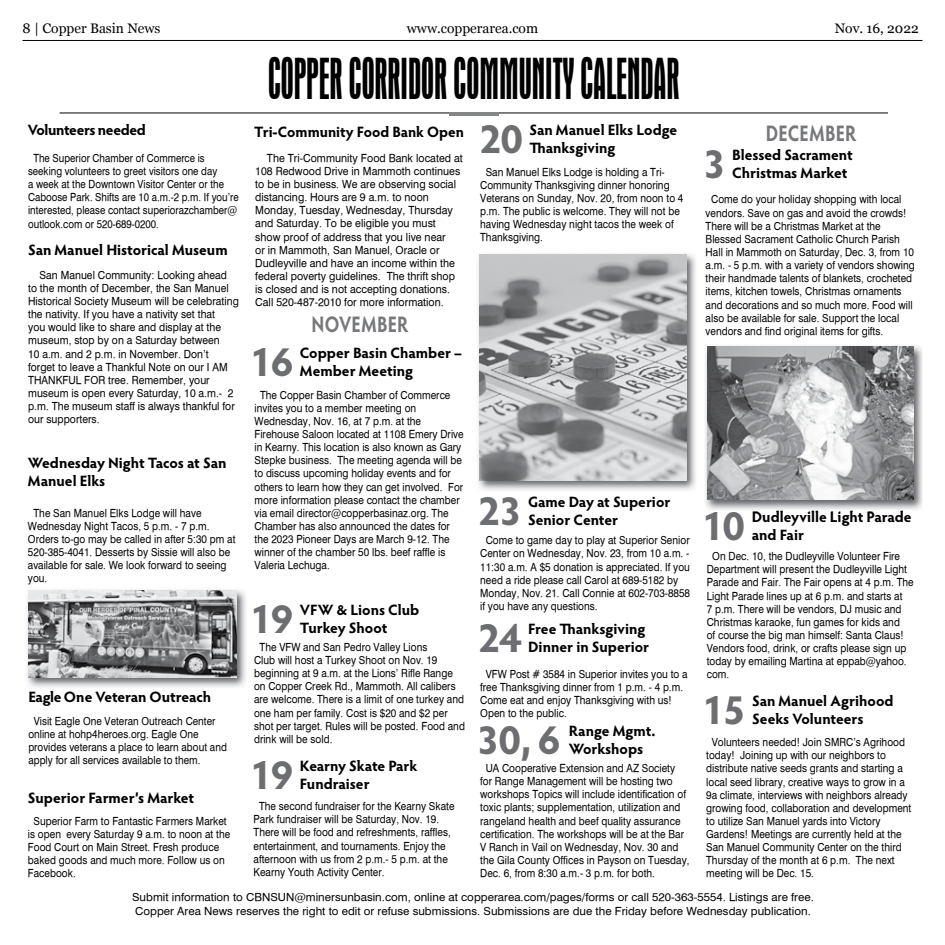
<style>
.page{position:relative;width:945px;height:945px;background:#fff}
.page>*{position:absolute;margin:0;border:0;box-sizing:border-box;transform-origin:0 0}
.t1{font:condensed 60px "Aurora BT";color:#000;scale:.8 1}
.t2{font:700 41.25px "Hypatia Sans Pro";letter-spacing:-.025em;color:#6d6e71}
.t3{font:700 22.5px "Hypatia Sans Pro";letter-spacing:.005em;color:#77787b;scale:.8 1}
.t4{font:700 15px/18px "Hypatia Sans Pro";color:#000}
.t5{font:700 15px "Hypatia Sans Pro";letter-spacing:-.025em;color:#000}
.t6{font:13.75px "Georgia";color:#000}
.t7{font:11.25px/13.1px "Geneva";color:#000;scale:.9 1}
.t8{font:11.25px/13.1px "Geneva";color:#000;scale:.95 1}
.t9{font:11.25px/13.1px "Geneva";color:#000;scale:.93 1}
.t10{font:11.25px/13.1px "Geneva";color:#000}
.t11{font:11.25px/13.1px "Geneva";color:#000;scale:.87 1}
.t12{font:11.25px/13.1px "Geneva";color:#000;scale:.89 1}
</style>
<div class="page">
<hr style="left:22px;top:40px;width:900px;height:1px;background:#000">
<hr style="left:60px;top:113px;width:828px;height:1px;background:#000">
<hr style="left:449px;top:112px;width:49px;height:4px;background:#848688">
<img style="left:27px;top:590px;width:219px;height:97px">
<img style="left:28px;top:591px;width:209px;height:87px">
<img style="left:478px;top:254px;width:218px;height:236px">
<img style="left:480px;top:255px;width:206px;height:225px">
<img style="left:705px;top:346px;width:217px;height:165px">
<img style="left:753px;top:511px;width:150px;height:1px">
<img style="left:707px;top:347px;width:207px;height:153px">
<p class="t6" style="left:22px;top:18px;width:140px">8 | Copper Basin News</p>
<p class="t6" style="left:407px;top:18px;width:133px">www.copperarea.com</p>
<p class="t6" style="left:835px;top:18px;width:86px">Nov. 16, 2022</p>
<h1 class="t1" style="left:268px;top:47px;width:516px">COPPER CORRIDOR COMMUNITY CALENDAR</h1>
<h3 class="t5" style="left:28px;top:120px;width:120px">Volunteers needed</h3>
<p class="t11" style="left:28px;top:151px;width:244px;text-indent:5px">The Superior Chamber of Commerce is seeking volunteers to greet visitors one day<br>a week at the Downtown Visitor Center or the Caboose Park. Shifts are 10 a.m.-2 p.m. If you’re interested, please contact superiorazchamber@ outlook.com or 520-689-0200.</p>
<h3 class="t4" style="left:28px;top:240px;width:201px">San Manuel Historical Museum</h3>
<p class="t9" style="left:28px;top:268px;width:228px;text-indent:11px">San Manuel Community: Looking ahead<br>to the month of December, the San Manuel Historical Society Museum will be celebrating the nativity. If you have a nativity set that<br>you would like to share and display at the museum, stop by on a Saturday between<br>10 a.m. and 2 p.m. in November. Don’t<br>forget to leave a Thankful Note on our I AM THANKFUL FOR tree. Remember, your museum is open every Saturday, 10 a.m.- 2 p.m. The museum staff is always thankful for our supporters.</p>
<h3 class="t4" style="left:28px;top:453px;width:200px">Wednesday Night Tacos at San<br>Manuel Elks</h3>
<p class="t7" style="left:28px;top:506px;width:232px;text-indent:6px">The San Manuel Elks Lodge will have Wednesday Night Tacos, 5 p.m. - 7 p.m.<br>Orders to-go may be called in after 5:30 pm at 520-385-4041. Desserts by Sissie will also be available for sale. We look forward to seeing you.</p>
<h3 class="t4" style="left:28px;top:687px;width:184px">Eagle One Veteran Outreach</h3>
<p class="t12" style="left:28px;top:714px;width:225px;text-indent:5px">Visit Eagle One Veteran Outreach Center online at hohp4heroes.org. Eagle One provides veterans a place to learn about and apply for all services available to them.</p>
<h3 class="t4" style="left:28px;top:788px;width:168px">Superior Farmer’s Market</h3>
<p class="t7" style="left:28px;top:814px;width:226px;text-indent:6px">Superior Farm to Fantastic Farmers Market is open every Saturday 9 a.m. to noon at the Food Court on Main Street. Fresh produce baked goods and much more. Follow us on Facebook.</p>
<h2 class="t2" style="left:479px;top:110px;width:46px">20</h2>
<h3 class="t4" style="left:546px;top:120px;width:133px;text-indent:-16px">San Manuel Elks Lodge anksgiving</h3>
<p class="t7" style="left:480px;top:165px;width:227px;text-indent:6px">San Manuel Elks Lodge is holding a Tri-Community Thanksgiving dinner honoring Veterans on Sunday, Nov. 20, from noon to 4 p.m. The public is welcome. They will not be having Wednesday night tacos the week of Thanksgiving.</p>
<h3 class="t4" style="left:254px;top:122px;width:211px">Tri-Community Food Bank Open</h3>
<h3 class="t3" style="left:766px;top:117px;width:115px">DECEMBER</h3>
<p class="t8" style="left:255px;top:151px;width:220px;text-indent:12px">The Tri-Community Food Bank located at 108 Redwood Drive in Mammoth continues to be in business. We are observing social distancing. Hours are 9 a.m. to noon Monday, Tuesday, Wednesday, Thursday and Saturday. To be eligible you must show proof of address that you live near<br>or in Mammoth, San Manuel, Oracle or Dudleyville and have an income within the federal poverty guidelines. The thrift shop is closed and is not accepting donations.<br>Call 520-487-2010 for more information.</p>
<h2 class="t2" style="left:703px;top:135px;width:24px">3</h2>
<h3 class="t4" style="left:732px;top:145px;width:122px">Blessed Sacrament<br>Christmas Market</h3>
<p class="t7" style="left:706px;top:193px;width:234px;text-indent:6px">Come do your holiday shopping with local vendors. Save on gas and avoid the crowds!<br>There will be a Christmas Market at the Blessed Sacrament Catholic Church Parish Hall in Mammoth on Saturday, Dec. 3, from 10 a.m. - 5 p.m. with a variety of vendors showing their handmade talents of blankets, crocheted items, kitchen towels, Christmas ornaments and decorations and so much more. Food will also be available for sale. Support the local vendors and find original items for gifts.</p>
<h3 class="t3" style="left:311px;top:309px;width:123px">NOVEMBER</h3>
<h2 class="t2" style="left:249px;top:332px;width:46px">16</h2>
<h3 class="t4" style="left:300px;top:343px;width:164px">Copper Basin Chamber –<br>Member Meeting</h3>
<p class="t7" style="left:255px;top:388px;width:234px;text-indent:6px">The Copper Basin Chamber of Commerce invites you to a member meeting on Wednesday, Nov. 16, at 7 p.m. at the Firehouse Saloon located at 1108 Emery Drive in Kearny. This location is also known as Gary Stepke business. The meeting agenda will be to discuss upcoming holiday events and for others to learn how they can get involved. For more information please contact the chamber via email director@copperbasinaz.org. The Chamber has also announced the dates for the 2023 Pioneer Days are March 9-12. The winner of the chamber 50 lbs. beef raffle is Valeria Lechuga.</p>
<h2 class="t2" style="left:249px;top:590px;width:46px">19</h2>
<h3 class="t4" style="left:300px;top:600px;width:121px">VFW &amp; Lions Club<br>Turkey Shoot</h3>
<p class="t7" style="left:254px;top:640px;width:236px;text-indent:6px">The VFW and San Pedro Valley Lions<br>Club will host a Turkey Shoot on Nov. 19 beginning at 9 a.m. at the Lions’ Rifle Range on Copper Creek Rd., Mammoth. All calibers are welcome. There is a limit of one turkey and one ham per family. Cost is $20 and $2 per shot per target. Rules will be posted. Food and drink will be sold.</p>
<h2 class="t2" style="left:249px;top:745px;width:46px">19</h2>
<h3 class="t4" style="left:300px;top:756px;width:119px">Kearny Skate Park<br>Fundraiser</h3>
<p class="t7" style="left:254px;top:800px;width:225px;text-indent:6px">The second fundraiser for the Kearny Skate Park fundraiser will be Saturday, Nov. 19.<br>There will be food and refreshments, raffles, entertainment, and tournaments. Enjoy the afternoon with us from 2 p.m.- 5 p.m. at the Kearny Youth Activity Center.</p>
<h2 class="t2" style="left:477px;top:482px;width:46px">23</h2>
<h3 class="t4" style="left:528px;top:492px;width:144px">Game Day at Superior<br>Senior Center</h3>
<p class="t7" style="left:480px;top:534px;width:235px;text-indent:6px">Come to game day to play at Superior Senior Center on Wednesday, Nov. 23, from 10 a.m. - 11:30 a.m. A $5 donation is appreciated. If you need a ride please call Carol at 689-5182 by Monday, Nov. 21. Call Connie at 602-703-8858 if you have any questions.</p>
<h3 class="t4" style="left:528px;top:619px;width:123px;text-align:right">anksgiving<br>Dinner in Superior</h3>
<p class="t7" style="left:480px;top:667px;width:232px;text-indent:6px">VFW Post # 3584 in Superior invites you to a free Thanksgiving dinner from 1 p.m. - 4 p.m.<br>Come eat and enjoy Thanksgiving with us!<br>Open to the public.</p>
<h2 class="t2" style="left:477px;top:609px;width:46px">24</h2>
<h3 class="t4" style="left:528px;top:619px;width:30px">Free</h3>
<h2 class="t2" style="left:477px;top:711px;width:85px">30, 6</h2>
<h3 class="t4" style="left:569px;top:721px;width:88px">Range Mgmt.<br>Workshops</h3>
<p class="t7" style="left:480px;top:761px;width:234px;text-indent:6px">UA Cooperative Extension and AZ Society for Range Management will be hosting two workshops Topics will include identification of toxic plants; supplementation, utilization and rangeland health and beef quality assurance certification. The workshops will be at the Bar V Ranch in Vail on Wednesday, Nov. 30 and the Gila County Offices in Payson on Tuesday, Dec. 6, from 8:30 a.m.- 3 p.m. for both.</p>
<h2 class="t2" style="left:701px;top:496px;width:46px">10</h2>
<h3 class="t4" style="left:752px;top:507px;width:161px">Dudleyville Light Parade and Fair</h3>
<p class="t7" style="left:707px;top:550px;width:232px;text-indent:6px">On Dec. 10, the Dudleyville Volunteer Fire Department will present the Dudleyville Light Parade and Fair. The Fair opens at 4 p.m. The Light Parade lines up at 6 p.m. and starts at<br>7 p.m. There will be vendors, DJ music and Christmas karaoke, fun games for kids and<br>of course the big man himself: Santa Claus!<br>Vendors food, drink, or crafts please sign up today by emailing Martina at eppab@yahoo. com.</p>
<h2 class="t2" style="left:701px;top:681px;width:46px">15</h2>
<h3 class="t4" style="left:752px;top:692px;width:143px">San Manuel Agrihood<br>Seeks Volunteers</h3>
<p class="t7" style="left:706px;top:736px;width:230px;text-indent:6px">Volunteers needed! Join SMRC’s Agrihood today! Joining up with our neighbors to distribute native seeds grants and starting a local seed library, creative ways to grow in a 9a climate, interviews with neighbors already growing food, collaboration and development to utilize San Manuel yards into Victory Gardens! Meetings are currently held at the San Manuel Community Center on the third Thursday of the month at 6 p.m. The next meeting will be Dec. 15.</p>
<p class="t10" style="left:132px;top:891px;width:683px">Submit information to CBNSUN@minersunbasin.com, online at copperarea.com/pages/forms or call 520-363-5554. Listings are free.<br>Copper Area News reserves the right to edit or refuse submissions. Submissions are due the Friday before Wednesday publication.</p>
</div>
